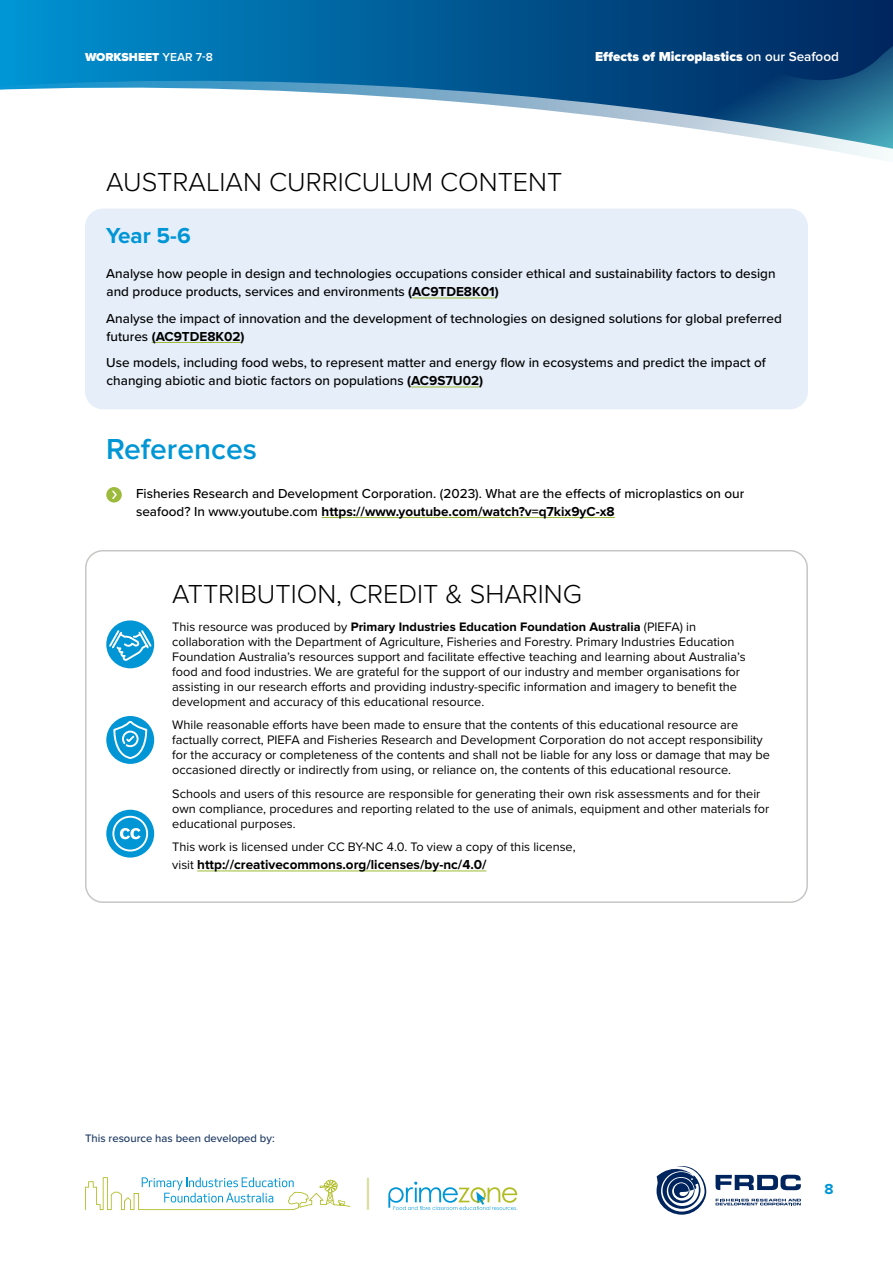
<style>
.page{position:relative;width:893px;height:1263px;background:#fff}
.page>*{position:absolute;margin:0;border:0;box-sizing:border-box;transform-origin:0 0}
.t1{font:600 30px "Proxima Nova";color:#0096d6}
.t2{font:300 27px "Proxima Nova";color:#000}
.t3{font:700 22.5px "Proxima Nova";color:#0096d6}
.t4{font:700 15px "Proxima Nova";color:#0096d6}
.t5{font:500 13.5px/18px "Proxima Nova";color:#000}
.t6{font:700 13.5px "Proxima Nova";color:#000}
.t7{font:900 13.5px "Proxima Nova";color:#fff}
.t8{font:12.75px/15px "Proxima Nova";color:#000}
.t9{font:900 12px "Proxima Nova";color:#fff}
.t10{font:500 11.25px "Proxima Nova";color:#1b3861}
.s1{font-weight:600}
.s2{font-weight:700}
.s3{font-weight:400;font-size:12.75px}
</style>
<div class="page">
<div style="left:0;top:0;width:893px;height:186px;background:linear-gradient(to right,#0092d1,#00235b)"></div>
<svg style="left:689px;top:45px;width:204px;height:32px;background:#02356d"></svg>
<svg style="left:0;top:77px;width:893px;height:146px"></svg>
<hr style="left:367px;top:1178px;width:2px;height:32px;background:#dadfa3">
<svg style="left:85px;top:1177px;width:265px;height:33px"></svg>
<svg style="left:656px;top:1166px;width:50px;height:49px"></svg>
<svg style="left:716px;top:1175px;width:85px;height:15px"></svg>
<svg style="left:716px;top:1199px;width:85px;height:6px"></svg>
<svg style="left:388px;top:1181px;width:129px;height:29px"></svg>
<div style="left:85px;top:209px;width:723px;height:200px;background:#e5eef9;border-radius:18px"></div>
<div style="left:85px;top:550px;width:723px;height:353px;border:2px solid #c7c6c5;border-radius:17px"></div>
<hr style="left:197px;top:870px;width:289px;height:1px;background:#9cba3b">
<div style="left:106px;top:620px;width:48px;height:48px;background:#0096d6;border-radius:50%"></div>
<svg style="left:107px;top:628px;width:46px;height:35px"></svg>
<div style="left:106px;top:716px;width:48px;height:48px;background:#0096d6;border-radius:50%"></div>
<svg style="left:112px;top:719px;width:36px;height:41px"></svg>
<svg style="left:106px;top:810px;width:48px;height:47px"></svg>
<div style="left:112px;top:816px;width:36px;height:35px;border:2px solid #fff;border-radius:50%"></div>
<svg style="left:120px;top:828px;width:21px;height:11px"></svg>
<hr style="left:412px;top:298px;width:83px;height:1px;background:#9cba3b">
<hr style="left:152px;top:342px;width:89px;height:1px;background:#9cba3b">
<hr style="left:411px;top:387px;width:68px;height:1px;background:#9cba3b">
<hr style="left:322px;top:517px;width:293px;height:1px;background:#9cba3b">
<div style="left:106px;top:487px;width:16px;height:15px;background:#9cba3b;border-radius:50%"></div>
<svg style="left:112px;top:490px;width:5px;height:9px"></svg>
<p class="t9" style="left:85px;top:48px;width:129px">WORKSHEET <span class="s1">YEAR 7-8</span></p>
<p class="t7" style="left:595px;top:47px;width:245px">Effects of Microplastics <span class="s1">on our Seafood</span></p>
<h2 class="t2" style="left:106px;top:162px;width:457px">AUSTRALIAN CURRICULUM CONTENT</h2>
<h3 class="t3" style="left:106px;top:226px;width:86px">Year 5-6</h3>
<p class="t5" style="left:106px;top:264px;width:671px">Analyse how people in design and technologies occupations consider ethical and sustainability factors to design and produce products, services and environments <span class="s2">(AC9TDE8K01)</span></p>
<p class="t5" style="left:106px;top:309px;width:677px">Analyse the impact of innovation and the development of technologies on designed solutions for global preferred futures <span class="s2">(AC9TDE8K02)</span></p>
<p class="t5" style="left:106px;top:353px;width:661px">Use models, including food webs, to represent matter and energy flow in ecosystems and predict the impact of changing abiotic and biotic factors on populations <span class="s2">(AC9S7U02)</span></p>
<h1 class="t1" style="left:106px;top:435px;width:152px">References</h1>
<p class="t5" style="left:136px;top:484px;width:610px">Fisheries Research and Development Corporation. (2023). What are the effects of microplastics on our seafood? In www.youtube.com <span class="s2">https://www.youtube.com/watch?v=q7kix9yC-x8</span></p>
<h2 class="t2" style="left:172px;top:574px;width:411px">ATTRIBUTION, CREDIT &amp; SHARING</h2>
<p class="t8" style="left:172px;top:619px;width:575px">This resource was produced by <span class="s2">Primary Industries Education Foundation Australia</span> (PIEFA) in collaboration with the Department of Agriculture, Fisheries and Forestry. Primary Industries Education Foundation Australia’s resources support and facilitate effective teaching and learning about Australia’s food and food industries. We are grateful for the support of our industry and member organisations for assisting in our research efforts and providing industry-specific information and imagery to benefit the development and accuracy of this educational resource.</p>
<p class="t8" style="left:172px;top:717px;width:599px">While reasonable efforts have been made to ensure that the contents of this educational resource are factually correct, PIEFA and Fisheries Research and Development Corporation do not accept responsibility for the accuracy or completeness of the contents and shall not be liable for any loss or damage that may be occasioned directly or indirectly from using, or reliance on, the contents of this educational resource.</p>
<p class="t8" style="left:172px;top:785px;width:599px">Schools and users of this resource are responsible for generating their own risk assessments and for their own compliance, procedures and reporting related to the use of animals, equipment and other materials for educational purposes.</p>
<p class="t8" style="left:172px;top:839px;width:405px">This work is licensed under CC BY-NC 4.0. To view a copy of this license,</p>
<p class="t6" style="left:172px;top:859px;width:316px"><span class="s3">visit</span> http://creativecommons.org/licenses/by-nc/4.0/</p>
<p class="t10" style="left:85px;top:1130px;width:191px">This resource has been developed by:</p>
<p class="t4" style="left:824px;top:1182px;width:11px">8</p>
</div>
